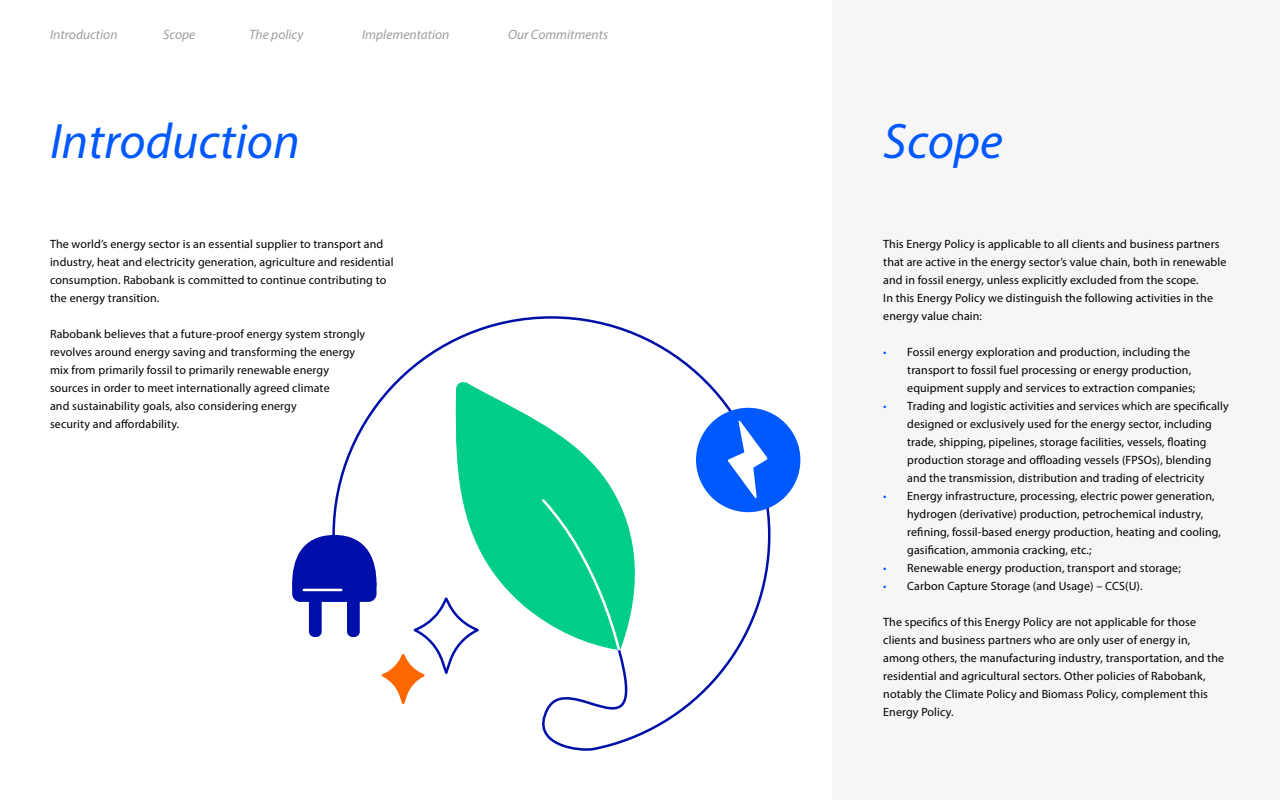
<style>
.page{position:relative;width:1280px;height:800px;background:#fff}
.page>*{position:absolute;margin:0;border:0;box-sizing:border-box;transform-origin:0 0}
.t1{font:italic 50px "Myriad Pro";color:#0058ff}
.t2{font:italic 13.5px "Myriad Pro";color:#9c9ea0}
.t3{font:12px/18px "Myriad Pro";letter-spacing:.01em;color:#000}
.s1{color:#0058ff}
</style>
<div class="page">
<div style="left:832px;top:0;width:448px;height:800px;background:#f6f6f7"></div>
<svg style="left:332px;top:316px;width:440px;height:435px"></svg>
<svg style="left:540px;top:497px;width:82px;height:155px;background:#20d396"></svg>
<div style="left:697px;top:409px;width:102px;height:102px;background:#0058ff;border-radius:50%"></div>
<div style="left:696px;top:408px;width:104px;height:104px;border:3px solid #0058ff;border-radius:50%"></div>
<svg style="left:728px;top:420px;width:40px;height:79px"></svg>
<svg style="left:292px;top:534px;width:192px;height:177px"></svg>
<hr style="left:304px;top:589px;width:37px;height:2px;background:#fff">
<p class="t2" style="left:50px;top:26px;width:69px">Introduction</p>
<p class="t2" style="left:163px;top:26px;width:34px">Scope</p>
<p class="t2" style="left:249px;top:26px;width:56px">The policy</p>
<p class="t2" style="left:362px;top:26px;width:89px">Implementation</p>
<p class="t2" style="left:508px;top:26px;width:102px">Our Commitments</p>
<h1 class="t1" style="left:50px;top:110px;width:251px">Introduction</h1>
<p class="t3" style="left:50px;top:235px;width:345px">The world’s energy sector is an essential supplier to transport and industry, heat and electricity generation, agriculture and residential consumption. Rabobank is committed to continue contributing to the energy transition.</p>
<p class="t3" style="left:50px;top:325px;width:317px">Rabobank believes that a future-proof energy system strongly revolves around energy saving and transforming the energy mix from primarily fossil to primarily renewable energy sources in order to meet internationally agreed climate<br>and sustainability goals, also considering energy<br>security and affordability.</p>
<h1 class="t1" style="left:883px;top:110px;width:121px">Scope</h1>
<p class="t3" style="left:883px;top:235px;width:345px">This Energy Policy is applicable to all clients and business partners that are active in the energy sector’s value chain, both in renewable and in fossil energy, unless explicitly excluded from the scope.<br>In this Energy Policy we distinguish the following activities in the energy value chain:</p>
<p class="t3" style="left:907px;top:343px;width:290px;text-indent:-24px"><span class="s1">•</span> Fossil energy exploration and production, including the transport to fossil fuel processing or energy production, equipment supply and services to extraction companies;</p>
<p class="t3" style="left:883px;top:397px;width:347px;text-align:center"><span class="s1">•</span> Trading and logistic activities and services which are specifically designed or exclusively used for the energy sector, including<br>trade, shipping, pipelines, storage facilities, vessels, floating production storage and offloading vessels (FPSOs), blending<br>and the transmission, distribution and trading of electricity</p>
<p class="t3" style="left:907px;top:487px;width:315px;text-indent:-24px"><span class="s1">•</span> Energy infrastructure, processing, electric power generation, hydrogen (derivative) production, petrochemical industry, refining, fossil-based energy production, heating and cooling, gasification, ammonia cracking, etc.;</p>
<p class="t3" style="left:883px;top:559px;width:299px"><span class="s1">•</span> Renewable energy production, transport and storage;</p>
<p class="t3" style="left:883px;top:577px;width:261px"><span class="s1">•</span> Carbon Capture Storage (and Usage) – CCS(U).</p>
<p class="t3" style="left:883px;top:613px;width:342px">The specifics of this Energy Policy are not applicable for those clients and business partners who are only user of energy in, among others, the manufacturing industry, transportation, and the residential and agricultural sectors. Other policies of Rabobank, notably the Climate Policy and Biomass Policy, complement this Energy Policy.</p>
</div>
